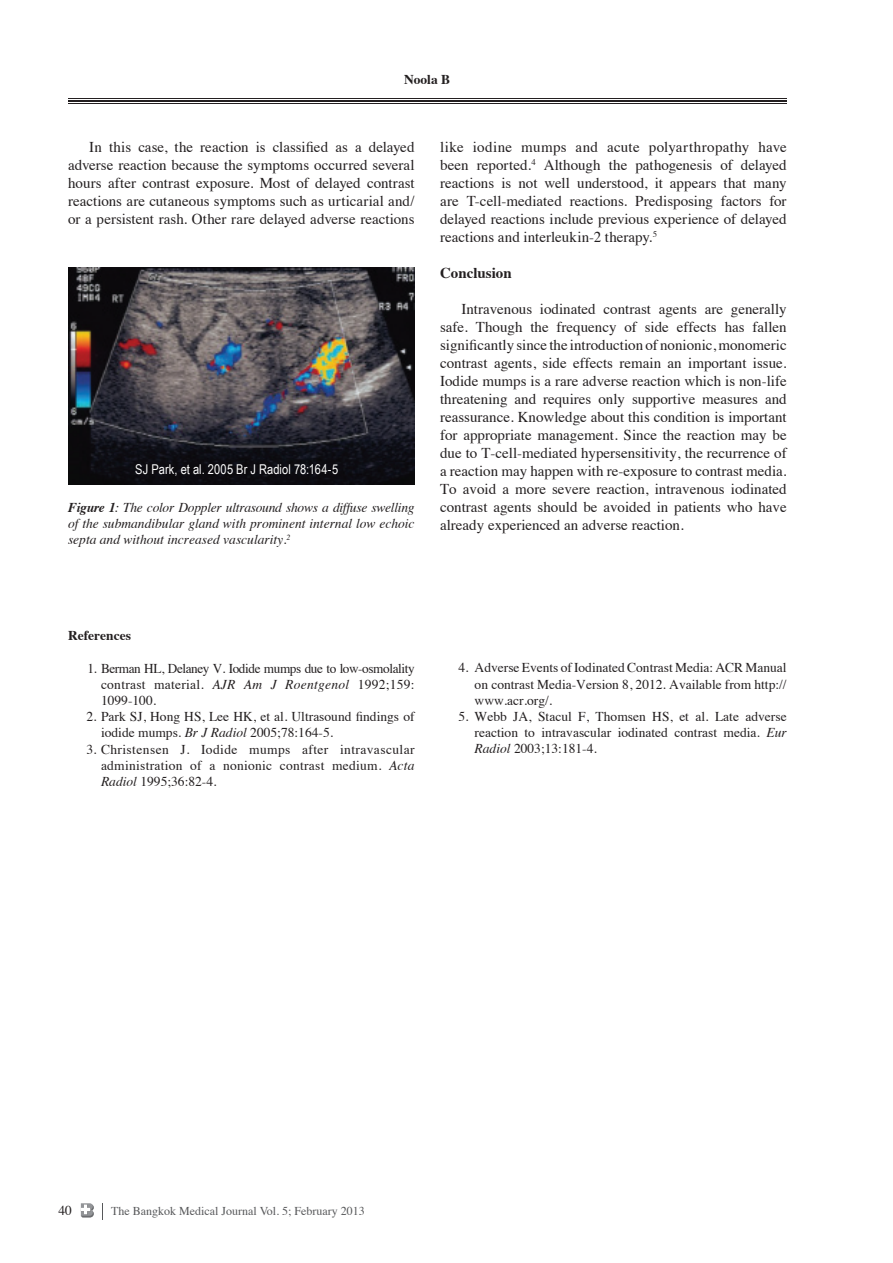
<style>
.page{position:relative;width:893px;height:1263px;background:#fff}
.page>*{position:absolute;margin:0;border:0;box-sizing:border-box;transform-origin:0 0}
.t1{font:15px/18px "Times";color:#231f20;text-align:justify}
.t2{font:700 15px "Times";color:#231f20}
.t3{font:13.5px/16.2px "Times";color:#231f20;text-align:justify}
.t4{font:italic 13.5px/16.2px "Times";color:#231f20;text-align:justify}
.t5{font:13.5px "Arial Narrow";letter-spacing:.01em;color:#fff}
.t6{font:700 13.5px "Times";color:#231f20}
.t7{font:12px "Times";color:#57585a}
.s1{font-weight:700}
.s2{font-style:italic}
</style>
<div class="page">
<hr style="left:68px;top:98px;width:719px;height:1px;background:#231f20">
<hr style="left:68px;top:100px;width:719px;height:2px;background:#231f20">
<hr style="left:68px;top:103px;width:719px;height:1px;background:#231f20">
<svg style="left:102px;top:1203px;width:1px;height:17px"></svg>
<svg style="left:81px;top:1203px;width:13px;height:14px"></svg>
<img style="left:68px;top:268px;width:347px;height:217px">
<p class="t6" style="left:404px;top:74px;width:48px">Noola B</p>
<p class="t1" style="left:68px;top:139px;width:348px;text-indent:21px">In this case, the reaction is classified as a delayed adverse reaction because the symptoms occurred several hours after contrast exposure. Most of delayed contrast reactions are cutaneous symptoms such as urticarial and/ or a persistent rash. Other rare delayed adverse reactions</p>
<p class="t1" style="left:440px;top:139px;width:348px">like iodine mumps and acute polyarthropathy have been reported.<sup>4</sup> Although the pathogenesis of delayed reactions is not well understood, it appears that many are T-cell-mediated reactions. Predisposing factors for delayed reactions include previous experience of delayed reactions and interleukin-2 therapy.<sup>5</sup></p>
<p class="t2" style="left:440px;top:266px;width:73px">Conclusion</p>
<p class="t1" style="left:440px;top:301px;width:348px;text-indent:21px">Intravenous iodinated contrast agents are generally safe. Though the frequency of side effects has fallen significantly since the introduction of nonionic, monomeric contrast agents, side effects remain an important issue.<br>Iodide mumps is a rare adverse reaction which is non-life threatening and requires only supportive measures and reassurance. Knowledge about this condition is important for appropriate management. Since the reaction may be due to T-cell-mediated hypersensitivity, the recurrence of a reaction may happen with re-exposure to contrast media.<br>To avoid a more severe reaction, intravenous iodinated contrast agents should be avoided in patients who have already experienced an adverse reaction.</p>
<p class="t5" style="left:135px;top:461px;width:205px">SJ Park, et al. 2005 Br J Radiol 78:164-5</p>
<p class="t4" style="left:68px;top:500px;width:348px"><span class="s1">Figure 1</span>: The color Doppler ultrasound shows a diffuse swelling of the submandibular gland with prominent internal low echoic septa and without increased vascularity.<sup>2</sup></p>
<p class="t6" style="left:68px;top:630px;width:64px">References</p>
<p class="t3" style="left:101px;top:661px;width:315px;text-indent:-14px">1. Berman HL, Delaney V. Iodide mumps due to low-osmolality contrast material. <span class="s2">AJR Am J Roentgenol</span> 1992;159:<br>1099-100.</p>
<p class="t3" style="left:101px;top:710px;width:315px;text-indent:-15px">2. Park SJ, Hong HS, Lee HK, et al. Ultrasound findings of iodide mumps. <span class="s2">Br J Radiol</span> 2005;78:164-5.</p>
<p class="t3" style="left:101px;top:742px;width:315px;text-indent:-15px">3. Christensen J. Iodide mumps after intravascular administration of a nonionic contrast medium. <span class="s2">Acta Radiol</span> 1995;36:82-4.</p>
<p class="t3" style="left:475px;top:661px;width:314px;text-indent:-16px">4. Adverse Events of Iodinated Contrast Media: ACR Manual on contrast Media-Version 8, 2012. Available from http:// www.acr.org/.</p>
<p class="t3" style="left:475px;top:709px;width:314px;text-indent:-16px">5. Webb JA, Stacul F, Thomsen HS, et al. Late adverse reaction to intravascular iodinated contrast media. <span class="s2">Eur Radiol</span> 2003;13:181-4.</p>
<p class="t3" style="left:58px;top:1203px;width:15px">40</p>
<p class="t7" style="left:111px;top:1206px;width:255px">The Bangkok Medical Journal Vol. 5; February 2013</p>
</div>
